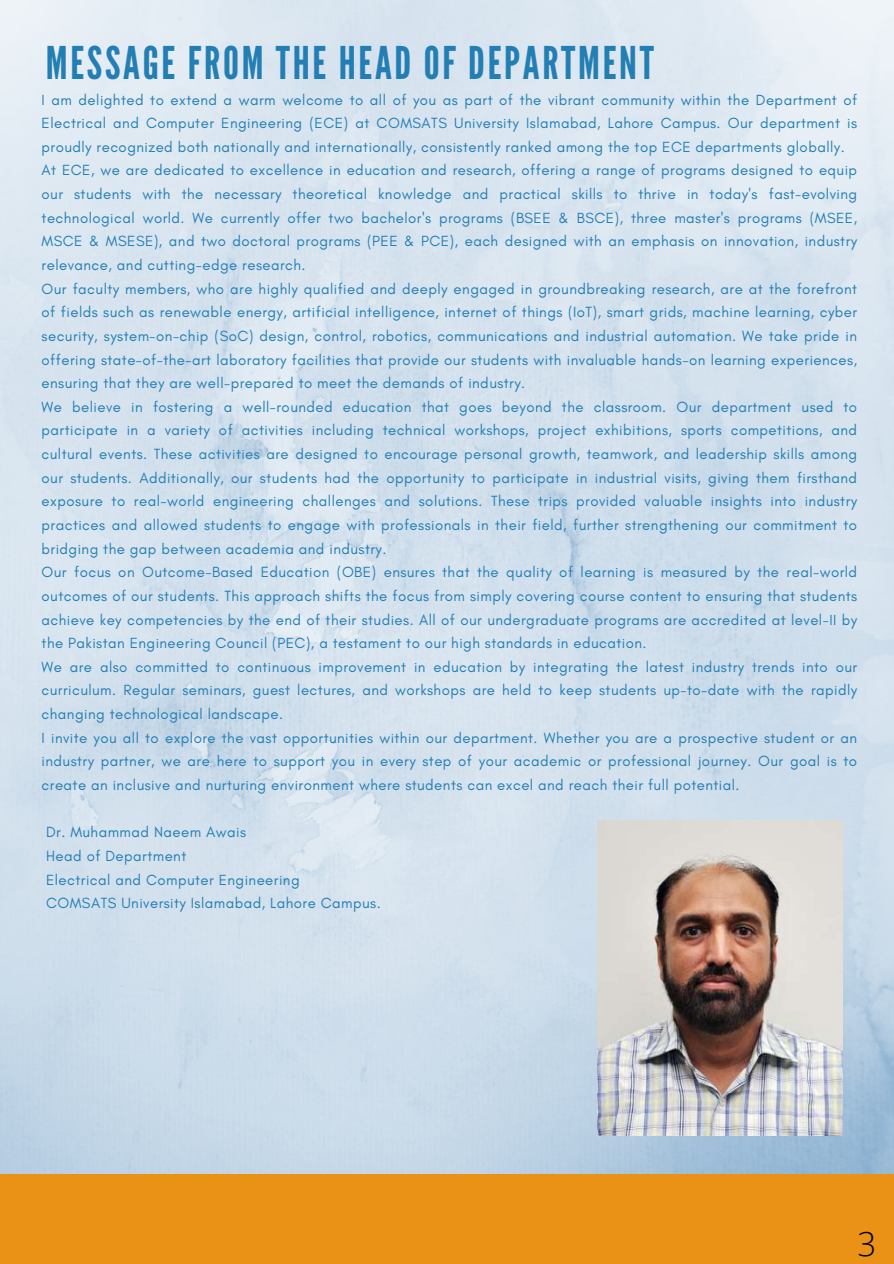
<style>
.page{position:relative;width:894px;height:1264px;background:#fff}
.page>*{position:absolute;margin:0;border:0;box-sizing:border-box;transform-origin:0 0}
.t1{font:45px "League Gothic";letter-spacing:.06em;color:#237eb4}
.t2{font:300 33px "Open Sans";color:#000}
.t3{font:15px/23.7px "Glacial Indifference";letter-spacing:.03em;color:#237eb4}
</style>
<div class="page">
<img style="left:0;top:0;width:893px;height:1174px">
<img style="left:597px;top:820px;width:245px;height:315px">
<div style="left:0;top:1174px;width:893px;height:89px;background:#ea9215"></div>
<h1 class="t1" style="left:46px;top:37px;width:609px">MESSAGE FROM THE HEAD OF DEPARTMENT</h1>
<p class="t3" style="left:42px;top:87px;width:816px">I am delighted to extend a warm welcome to all of you as part of the vibrant community within the Department of Electrical and Computer Engineering (ECE) at COMSATS University Islamabad, Lahore Campus. Our department is proudly recognized both nationally and internationally, consistently ranked among the top ECE departments globally.<br>At ECE, we are dedicated to excellence in education and research, offering a range of programs designed to equip our students with the necessary theoretical knowledge and practical skills to thrive in today's fast-evolving technological world. We currently offer two bachelor's programs (BSEE &amp; BSCE), three master's programs (MSEE, MSCE &amp; MSESE), and two doctoral programs (PEE &amp; PCE), each designed with an emphasis on innovation, industry relevance, and cutting-edge research.<br>Our faculty members, who are highly qualified and deeply engaged in groundbreaking research, are at the forefront of fields such as renewable energy, artificial intelligence, internet of things (IoT), smart grids, machine learning, cyber security, system-on-chip (SoC) design, control, robotics, communications and industrial automation. We take pride in offering state-of-the-art laboratory facilities that provide our students with invaluable hands-on learning experiences, ensuring that they are well-prepared to meet the demands of industry.<br>We believe in fostering a well-rounded education that goes beyond the classroom. Our department used to participate in a variety of activities including technical workshops, project exhibitions, sports competitions, and cultural events. These activities are designed to encourage personal growth, teamwork, and leadership skills among our students. Additionally, our students had the opportunity to participate in industrial visits, giving them firsthand exposure to real-world engineering challenges and solutions. These trips provided valuable insights into industry practices and allowed students to engage with professionals in their field, further strengthening our commitment to bridging the gap between academia and industry.<br>Our focus on Outcome-Based Education (OBE) ensures that the quality of learning is measured by the real-world outcomes of our students. This approach shifts the focus from simply covering course content to ensuring that students achieve key competencies by the end of their studies. All of our undergraduate programs are accredited at level-II by the Pakistan Engineering Council (PEC), a testament to our high standards in education.<br>We are also committed to continuous improvement in education by integrating the latest industry trends into our curriculum. Regular seminars, guest lectures, and workshops are held to keep students up-to-date with the rapidly changing technological landscape.<br>I invite you all to explore the vast opportunities within our department. Whether you are a prospective student or an industry partner, we are here to support you in every step of your academic or professional journey. Our goal is to create an inclusive and nurturing environment where students can excel and reach their full potential.</p>
<p class="t3" style="left:46px;top:820px;width:336px">Dr. Muhammad Naeem Awais<br>Head of Department<br>Electrical and Computer Engineering<br>COMSATS University Islamabad, Lahore Campus.</p>
<h2 class="t2" style="left:857px;top:1220px;width:20px">3</h2>
</div>
